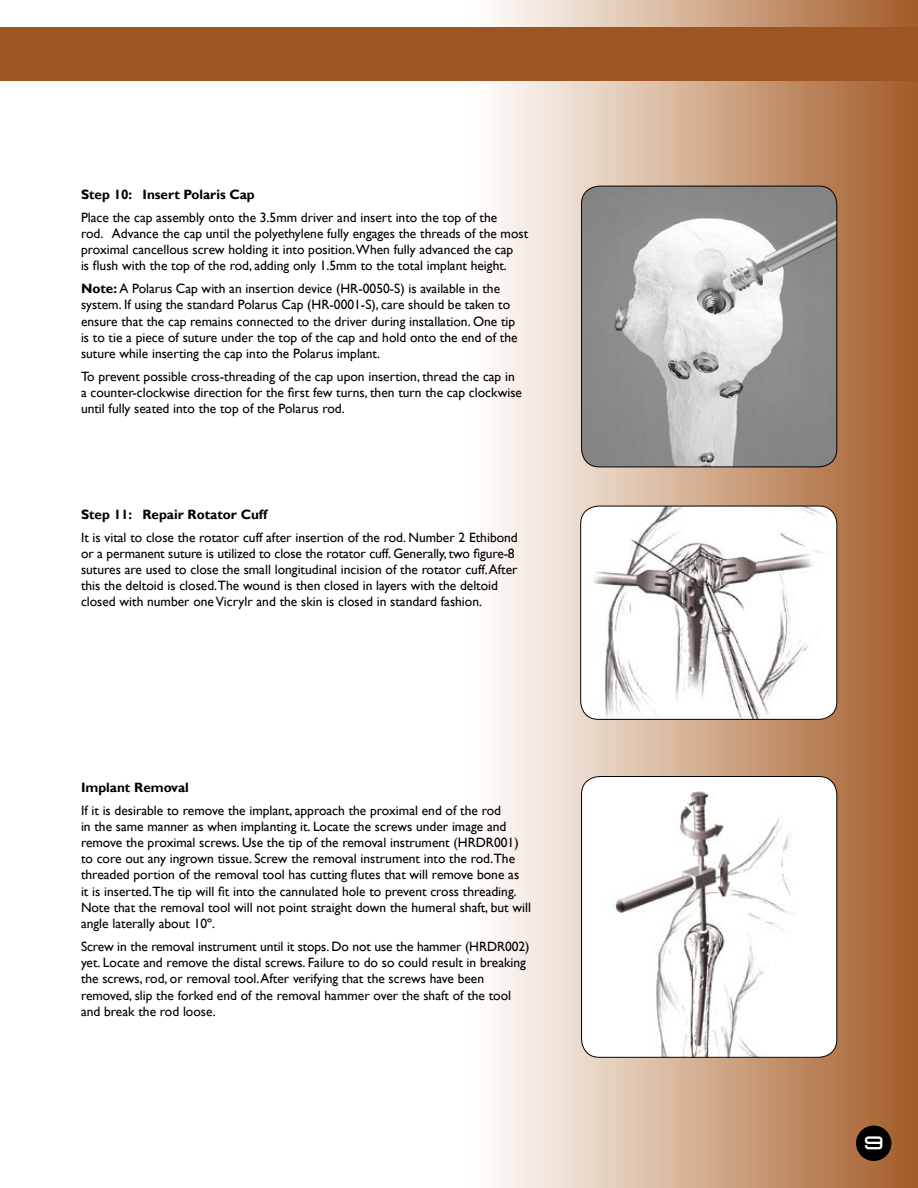
<style>
.page{position:relative;width:918px;height:1188px;background:#fff}
.page>*{position:absolute;margin:0;border:0;box-sizing:border-box;transform-origin:0 0}
.t1{font:16.5px "font 524555 6";color:#fff}
.t2{font:13.5px/16.2px "Gill Sans";color:#000}
.t3{font:700 13.5px "Gill Sans";color:#000}
.s1{font-weight:700}
</style>
<div class="page">
<div style="left:468px;top:0;width:450px;height:1188px;background:linear-gradient(to right,#fff,#a45d28)"></div>
<div style="left:0;top:27px;width:918px;height:54px;background:#9d5621"></div>
<img style="left:582px;top:186px;width:255px;height:281px">
<div style="left:581px;top:186px;width:256px;height:281px;border:1px solid #000;border-radius:18px"></div>
<img style="left:581px;top:506px;width:256px;height:213px">
<div style="left:580px;top:506px;width:257px;height:214px;border:1px solid #000;border-radius:18px"></div>
<div style="left:582px;top:777px;width:255px;height:280px;background:#fff;border-radius:18px"></div>
<img style="left:612px;top:791px;width:181px;height:264px">
<div style="left:581px;top:776px;width:256px;height:281px;border:1px solid #000;border-radius:18px"></div>
<div style="left:856px;top:1126px;width:35px;height:35px;background:#000;border-radius:50%"></div>
<p class="t3" style="left:81px;top:186px;width:175px">Step 10: Insert Polaris Cap</p>
<p class="t2" style="left:81px;top:209px;width:449px">Place the cap assembly onto the 3.5mm driver and insert into the top of the<br>rod. Advance the cap until the polyethylene fully engages the threads of the most proximal cancellous screw holding it into position.When fully advanced the cap<br>is flush with the top of the rod, adding only 1.5mm to the total implant height.</p>
<p class="t2" style="left:81px;top:280px;width:438px"><span class="s1">Note:</span> A Polarus Cap with an insertion device (HR-0050-S) is available in the system. If using the standard Polarus Cap (HR-0001-S), care should be taken to ensure that the cap remains connected to the driver during installation. One tip is to tie a piece of suture under the top of the cap and hold onto the end of the suture while inserting the cap into the Polarus implant.</p>
<p class="t2" style="left:81px;top:368px;width:443px">To prevent possible cross-threading of the cap upon insertion, thread the cap in a counter-clockwise direction for the first few turns, then turn the cap clockwise until fully seated into the top of the Polarus rod.</p>
<p class="t3" style="left:81px;top:506px;width:188px">Step 11: Repair Rotator Cuff</p>
<p class="t2" style="left:81px;top:529px;width:438px">It is vital to close the rotator cuff after insertion of the rod. Number 2 Ethibond or a permanent suture is utilized to close the rotator cuff. Generally, two figure-8 sutures are used to close the small longitudinal incision of the rotator cuff. After this the deltoid is closed.The wound is then closed in layers with the deltoid closed with number one Vicrylr and the skin is closed in standard fashion.</p>
<p class="t3" style="left:81px;top:779px;width:109px">Implant Removal</p>
<p class="t2" style="left:81px;top:802px;width:452px">If it is desirable to remove the implant, approach the proximal end of the rod<br>in the same manner as when implanting it. Locate the screws under image and remove the proximal screws. Use the tip of the removal instrument (HRDR001) to core out any ingrown tissue. Screw the removal instrument into the rod.The threaded portion of the removal tool has cutting flutes that will remove bone as<br>it is inserted.The tip will fit into the cannulated hole to prevent cross threading.<br>Note that the removal tool will not point straight down the humeral shaft, but will angle laterally about 10º.</p>
<p class="t2" style="left:81px;top:938px;width:450px">Screw in the removal instrument until it stops. Do not use the hammer (HRDR002) yet. Locate and remove the distal screws. Failure to do so could result in breaking the screws, rod, or removal tool. After verifying that the screws have been removed, slip the forked end of the removal hammer over the shaft of the tool and break the rod loose.</p>
<p class="t1" style="left:863px;top:1134px;width:22px">9</p>
</div>
